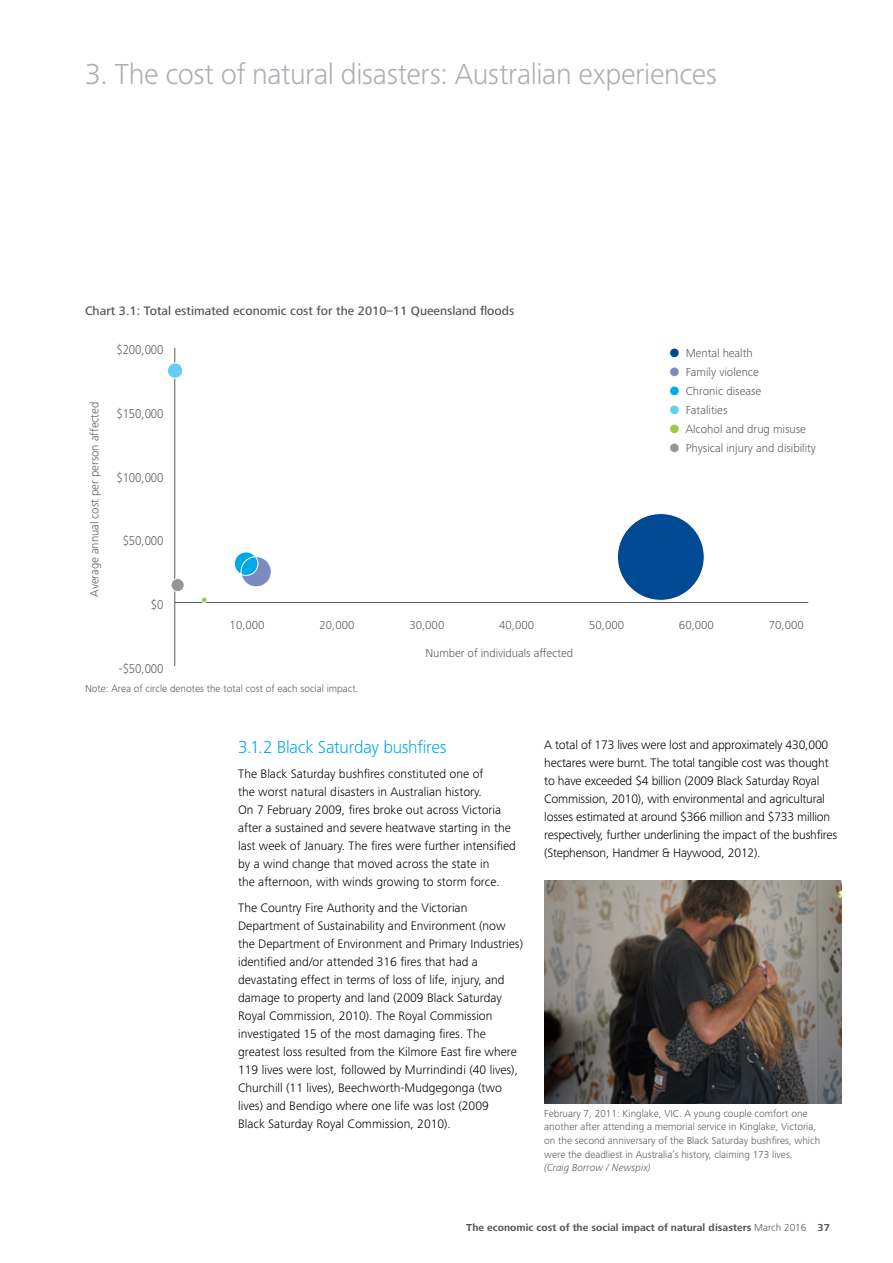
<style>
.page{position:relative;width:893px;height:1263px;background:#fff}
.page>*{position:absolute;margin:0;border:0;box-sizing:border-box;transform-origin:0 0}
.t1{font:300 30px "Frutiger Next Pro";letter-spacing:-.015em;color:#acaeb3}
.t2{font:300 18px "Frutiger Next Pro";letter-spacing:-.015em;color:#00aae7}
.t3{font:300 13.2px "Frutiger Next Pro";letter-spacing:-.005em;color:#58595b;scale:.91 1}
.t4{font:300 12.75px/18px "Frutiger Next Pro";color:#000}
.t5{font:500 12.75px "Frutiger Next Pro";color:#545659}
.t6{font:300 12px "Frutiger Next Pro";color:#58595b}
.t7{font:300 10.5px/13.5px "Frutiger Next Pro";color:#545659}
.t8{font:700 10.5px "Frutiger Next Pro";color:#545659}
.t9{font:italic 300 10.5px "Frutiger Next Pro";color:#545659}
.s1{color:#004a94}
.s2{color:#7b8bbf}
.s3{color:#00a9e7}
.s4{color:#66cef6}
.s5{color:#99ca49}
.s6{color:#939598}
.s7{font-weight:300}
</style>
<div class="page">
<img style="left:544px;top:881px;width:297px;height:222px">
<hr style="left:175px;top:602px;width:633px;height:1px;background:#58595b">
<hr style="left:174px;top:348px;width:1px;height:318px;background:#58595b">
<svg style="left:168px;top:362px;width:537px;height:241px"></svg>
<h1 class="t1" style="left:85px;top:57px;width:633px">3. The cost of natural disasters: Australian experiences</h1>
<p class="t5" style="left:85px;top:303px;width:431px">Chart 3.1: Total estimated economic cost for the 2010–11 Queensland floods</p>
<p class="t3" style="left:116px;top:342px;width:53px">$200,000</p>
<p class="t6" style="left:88px;top:597px;width:196px;rotate:-90deg">Average annual cost per person affected</p>
<p class="t3" style="left:116px;top:406px;width:53px">$150,000</p>
<p class="t3" style="left:116px;top:470px;width:53px">$100,000</p>
<p class="t3" style="left:123px;top:533px;width:47px">$50,000</p>
<p class="t3" style="left:151px;top:597px;width:15px">$0</p>
<p class="t6" style="left:670px;top:346px;width:84px"><span class="s1">●</span> Mental health</p>
<p class="t6" style="left:670px;top:365px;width:90px"><span class="s2">●</span> Family violence</p>
<p class="t6" style="left:670px;top:384px;width:93px"><span class="s3">●</span> Chronic disease</p>
<p class="t6" style="left:670px;top:403px;width:59px"><span class="s4">●</span> Fatalities</p>
<p class="t6" style="left:670px;top:422px;width:138px"><span class="s5">●</span> Alcohol and drug misuse</p>
<p class="t6" style="left:670px;top:441px;width:148px"><span class="s6">●</span> Physical injury and disibility</p>
<p class="t6" style="left:230px;top:618px;width:36px">10,000</p>
<p class="t6" style="left:319px;top:618px;width:36px">20,000</p>
<p class="t6" style="left:409px;top:618px;width:36px">30,000</p>
<p class="t6" style="left:499px;top:618px;width:36px">40,000</p>
<p class="t6" style="left:589px;top:618px;width:36px">50,000</p>
<p class="t6" style="left:679px;top:618px;width:36px">60,000</p>
<p class="t6" style="left:769px;top:618px;width:36px">70,000</p>
<p class="t3" style="left:119px;top:661px;width:51px">-$50,000</p>
<p class="t7" style="left:85px;top:682px;width:275px">Note: Area of circle denotes the total cost of each social impact.</p>
<p class="t6" style="left:425px;top:646px;width:149px">Number of individuals affected</p>
<h2 class="t2" style="left:238px;top:737px;width:210px">3.1.2 Black Saturday bushfires</h2>
<p class="t4" style="left:238px;top:765px;width:279px">The Black Saturday bushfires constituted one of<br>the worst natural disasters in Australian history.<br>On 7 February 2009, fires broke out across Victoria after a sustained and severe heatwave starting in the last week of January. The fires were further intensified by a wind change that moved across the state in<br>the afternoon, with winds growing to storm force.</p>
<p class="t4" style="left:238px;top:898px;width:286px">The Country Fire Authority and the Victorian Department of Sustainability and Environment (now the Department of Environment and Primary Industries) identified and/or attended 316 fires that had a devastating effect in terms of loss of life, injury, and damage to property and land (2009 Black Saturday Royal Commission, 2010). The Royal Commission investigated 15 of the most damaging fires. The greatest loss resulted from the Kilmore East fire where 119 lives were lost, followed by Murrindindi (40 lives), Churchill (11 lives), Beechworth-Mudgegonga (two lives) and Bendigo where one life was lost (2009<br>Black Saturday Royal Commission, 2010).</p>
<p class="t4" style="left:544px;top:736px;width:294px">A total of 173 lives were lost and approximately 430,000 hectares were burnt. The total tangible cost was thought to have exceeded $4 billion (2009 Black Saturday Royal Commission, 2010), with environmental and agricultural losses estimated at around $366 million and $733 million respectively, further underlining the impact of the bushfires (Stephenson, Handmer &amp; Haywood, 2012).</p>
<p class="t7" style="left:544px;top:1107px;width:277px">February 7, 2011: Kinglake, VIC. A young couple comfort one another after attending a memorial service in Kinglake, Victoria, on the second anniversary of the Black Saturday bushfires, which were the deadliest in Australia’s history, claiming 173 lives.</p>
<p class="t9" style="left:544px;top:1161px;width:108px">(Craig Borrow / Newspix)</p>
<p class="t8" style="left:466px;top:1221px;width:365px">The economic cost of the social impact of natural disasters <span class="s7">March 2016</span> 37</p>
</div>
